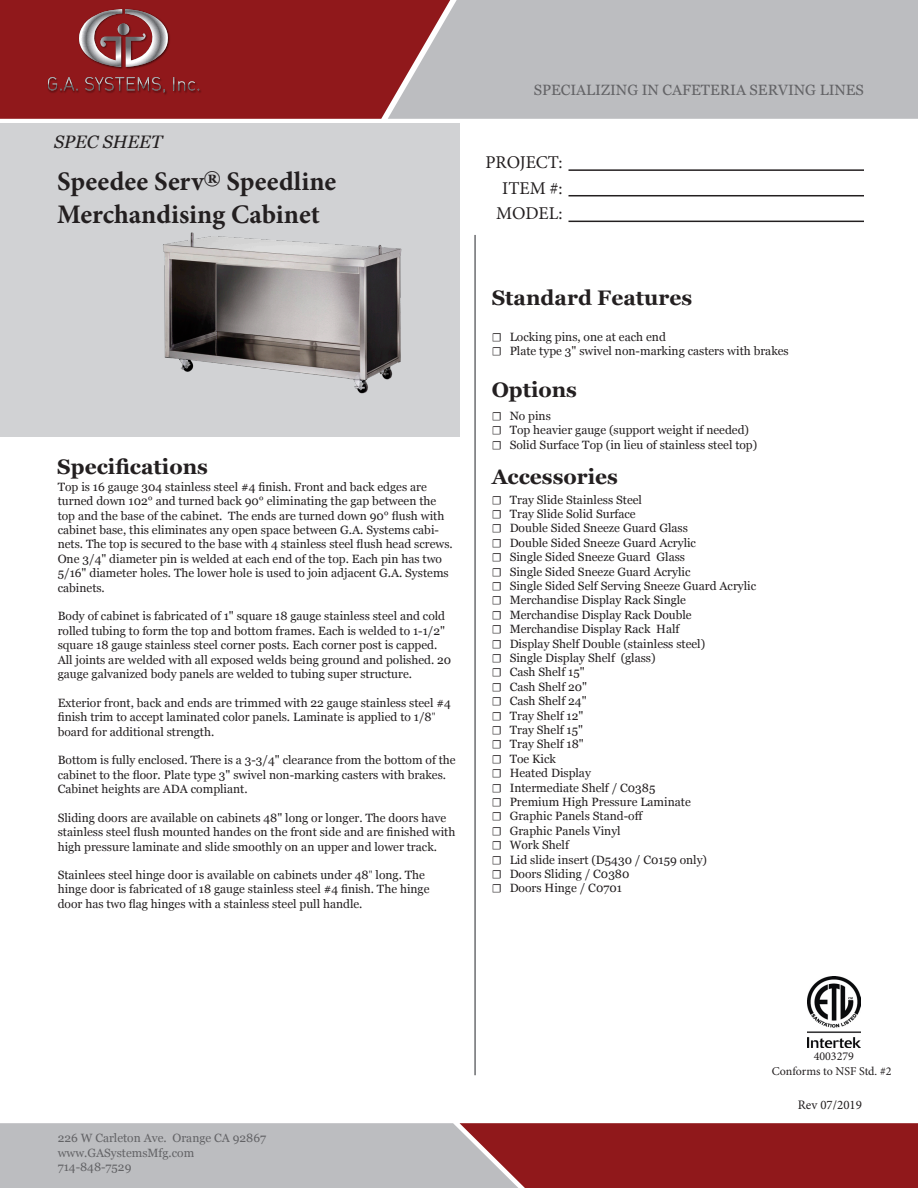
<style>
.page{position:relative;width:918px;height:1188px;background:#fff}
.page>*{position:absolute;margin:0;border:0;box-sizing:border-box;transform-origin:0 0}
.t1{font:700 26.85px/32.2px "Minion Pro";color:#231f20}
.t2{font:700 21px "Georgia";color:#231f20}
.t3{font:18px/25.5px "Minion Pro";color:#231f20;text-align:right}
.t4{font:italic 18px "Georgia";color:#231f20}
.t5{font:14.85px "Georgia";color:#636366}
.t6{font:12.9px "Minion Pro";color:#231f20}
.t7{font:12px/14.4px "Georgia";color:#231f20}
.t8{font:12px/14.7px "Georgia";color:#636366}
.t9{font:12px "Minion Pro";color:#231f20}
.s1{font-family:"Minion Pro"}
</style>
<div class="page">
<div style="left:0;top:123px;width:460px;height:313px;background:#d1d2d4"></div>
<div style="left:0;top:0;width:388px;height:119px;background:#90181b"></div>
<hr style="left:568px;top:169px;width:296px;height:2px;background:#231f20">
<hr style="left:568px;top:195px;width:296px;height:1px;background:#231f20">
<hr style="left:568px;top:221px;width:296px;height:1px;background:#231f20">
<svg style="left:388px;top:0;width:530px;height:119px;background:#bab4b7"></svg>
<svg style="left:0;top:1123px;width:918px;height:65px;background:#a87174"></svg>
<div style="left:46px;top:8px;width:156px;height:88px;background:#90181b"></div>
<svg style="left:78px;top:9px;width:90px;height:58px;background:#975b5d"></svg>
<svg style="left:48px;top:76px;width:151px;height:17px;background:#882b2e"></svg>
<img style="left:163px;top:232px;width:239px;height:162px">
<img style="left:808px;top:976px;width:52px;height:72px">
<hr style="left:474px;top:235px;width:2px;height:840px;background:#6c6d70">
<h3 class="t4" style="left:54px;top:128px;width:110px">SPEC SHEET</h3>
<p class="t1" style="left:57px;top:165px;width:280px">Speedee Serv<sup>®</sup> Speedline<br>Merchandising Cabinet</p>
<p class="t2" style="left:57px;top:455px;width:152px">Specifications</p>
<p class="t7" style="left:58px;top:479px;width:397px">Top is 16 gauge 304 stainless steel #4 finish. Front and back edges are turned down 102° and turned back 90° eliminating the gap between the top and the base of the cabinet. The ends are turned down 90° flush with cabinet base, this eliminates any open space between G.A. Systems cabi&shy;nets. The top is secured to the base with 4 stainless steel flush head screws.<br>One 3/4" diameter pin is welded at each end of the top. Each pin has two 5/16" diameter holes. The lower hole is used to join adjacent G.A. Systems cabinets.</p>
<p class="t7" style="left:58px;top:609px;width:395px">Body of cabinet is fabricated of 1" square 18 gauge stainless steel and cold rolled tubing to form the top and bottom frames. Each is welded to 1-1/2" square 18 gauge stainless steel corner posts. Each corner post is capped.<br>All joints are welded with all exposed welds being ground and polished. 20 gauge galvanized body panels are welded to tubing super structure.</p>
<p class="t7" style="left:58px;top:695px;width:395px">Exterior front, back and ends are trimmed with 22 gauge stainless steel #4 finish trim to accept laminated color panels. Laminate is applied to 1/8<span class="s1">" </span>board for additional strength.</p>
<p class="t7" style="left:58px;top:753px;width:400px">Bottom is fully enclosed. There is a 3-3/4" clearance from the bottom of the cabinet to the floor. Plate type 3" swivel non-marking casters with brakes.<br>Cabinet heights are ADA compliant.</p>
<p class="t7" style="left:58px;top:811px;width:399px">Sliding doors are available on cabinets 48" long or longer. The doors have stainless steel flush mounted handes on the front side and are finished with high pressure laminate and slide smoothly on an upper and lower track.</p>
<p class="t7" style="left:58px;top:868px;width:373px">Stainlees steel hinge door is available on cabinets under 48<span class="s1">"</span> long. The hinge door is fabricated of 18 gauge stainless steel #4 finish. The hinge door has two flag hinges with a stainless steel pull handle.</p>
<p class="t5" style="left:534px;top:81px;width:332px">SPECIALIZING IN CAFETERIA SERVING LINES</p>
<h3 class="t3" style="left:486px;top:150px;width:78px">PROJECT:<br>ITEM #:<br>MODEL:</h3>
<p class="t2" style="left:492px;top:286px;width:202px">Standard Features</p>
<p class="t7" style="left:492px;top:329px;width:176px"><span class="s1">☐</span> Locking pins, one at each end</p>
<p class="t7" style="left:492px;top:344px;width:299px"><span class="s1">☐</span> Plate type 3" swivel non-marking casters with brakes</p>
<p class="t2" style="left:492px;top:378px;width:87px">Options</p>
<p class="t7" style="left:492px;top:408px;width:61px"><span class="s1">☐</span> No pins</p>
<p class="t7" style="left:492px;top:423px;width:259px"><span class="s1">☐</span> Top heavier gauge (support weight if needed)</p>
<p class="t7" style="left:492px;top:437px;width:267px"><span class="s1">☐</span> Solid Surface Top (in lieu of stainless steel top)</p>
<p class="t2" style="left:492px;top:464px;width:128px">Accessories</p>
<p class="t7" style="left:492px;top:492px;width:152px"><span class="s1">☐</span> Tray Slide Stainless Steel</p>
<p class="t7" style="left:492px;top:507px;width:146px"><span class="s1">☐</span> Tray Slide Solid Surface</p>
<p class="t7" style="left:492px;top:521px;width:198px"><span class="s1">☐</span> Double Sided Sneeze Guard Glass</p>
<p class="t7" style="left:492px;top:535px;width:206px"><span class="s1">☐</span> Double Sided Sneeze Guard Acrylic</p>
<p class="t7" style="left:492px;top:550px;width:195px"><span class="s1">☐</span> Single Sided Sneeze Guard Glass</p>
<p class="t7" style="left:492px;top:564px;width:200px"><span class="s1">☐</span> Single Sided Sneeze Guard Acrylic</p>
<p class="t7" style="left:492px;top:579px;width:266px"><span class="s1">☐</span> Single Sided Self Serving Sneeze Guard Acrylic</p>
<p class="t7" style="left:492px;top:593px;width:196px"><span class="s1">☐</span> Merchandise Display Rack Single</p>
<p class="t7" style="left:492px;top:607px;width:202px"><span class="s1">☐</span> Merchandise Display Rack Double</p>
<p class="t7" style="left:492px;top:622px;width:189px"><span class="s1">☐</span> Merchandise Display Rack Half</p>
<p class="t7" style="left:492px;top:636px;width:215px"><span class="s1">☐</span> Display Shelf Double (stainless steel)</p>
<p class="t7" style="left:492px;top:651px;width:165px"><span class="s1">☐</span> Single Display Shelf (glass)</p>
<p class="t7" style="left:492px;top:665px;width:94px"><span class="s1">☐</span> Cash Shelf 15"</p>
<p class="t7" style="left:492px;top:679px;width:97px"><span class="s1">☐</span> Cash Shelf 20"</p>
<p class="t7" style="left:492px;top:694px;width:96px"><span class="s1">☐</span> Cash Shelf 24"</p>
<p class="t7" style="left:492px;top:708px;width:93px"><span class="s1">☐</span> Tray Shelf 12"</p>
<p class="t7" style="left:492px;top:723px;width:93px"><span class="s1">☐</span> Tray Shelf 15"</p>
<p class="t7" style="left:492px;top:737px;width:94px"><span class="s1">☐</span> Tray Shelf 18"</p>
<p class="t7" style="left:492px;top:751px;width:66px"><span class="s1">☐</span> Toe Kick</p>
<p class="t7" style="left:492px;top:766px;width:101px"><span class="s1">☐</span> Heated Display</p>
<p class="t7" style="left:492px;top:780px;width:165px"><span class="s1">☐</span> Intermediate Shelf / C0385</p>
<p class="t7" style="left:492px;top:795px;width:201px"><span class="s1">☐</span> Premium High Pressure Laminate</p>
<p class="t7" style="left:492px;top:809px;width:152px"><span class="s1">☐</span> Graphic Panels Stand-off</p>
<p class="t7" style="left:492px;top:823px;width:131px"><span class="s1">☐</span> Graphic Panels Vinyl</p>
<p class="t7" style="left:492px;top:838px;width:79px"><span class="s1">☐</span> Work Shelf</p>
<p class="t7" style="left:492px;top:852px;width:217px"><span class="s1">☐</span> Lid slide insert (D5430 / C0159 only)</p>
<p class="t7" style="left:492px;top:867px;width:139px"><span class="s1">☐</span> Doors Sliding / C0380</p>
<p class="t7" style="left:492px;top:881px;width:132px"><span class="s1">☐</span> Doors Hinge / C0701</p>
<p class="t8" style="left:58px;top:1130px;width:210px">226 W Carleton Ave. Orange CA 92867</p>
<p class="t8" style="left:58px;top:1145px;width:138px">www.GASystemsMfg.com<br>714-848-7529</p>
<p class="t9" style="left:814px;top:1048px;width:42px">4003279</p>
<p class="t9" style="left:772px;top:1063px;width:121px">Conforms to NSF Std. #2</p>
<p class="t6" style="left:798px;top:1096px;width:66px">Rev 07/2019</p>
</div>
